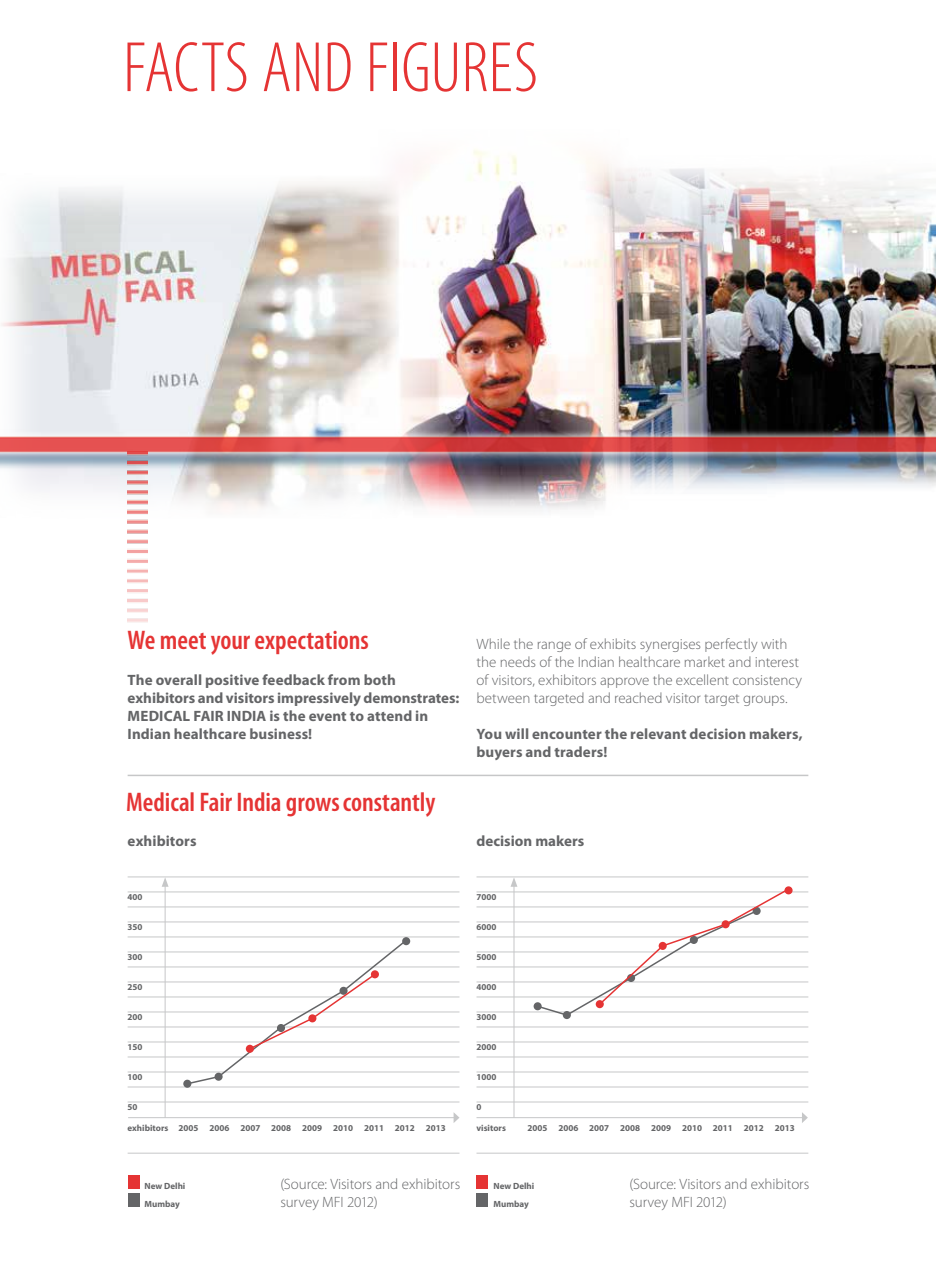
<style>
.page{position:relative;width:936px;height:1276px;background:#fff}
.page>*{position:absolute;margin:0;border:0;box-sizing:border-box;transform-origin:0 0}
.t1{font:300 condensed 72px "Myriad Pro";color:#e53434}
.t2{font:600 condensed 27px "Myriad Pro";color:#e53434}
.t3{font:300 15px/18px "Myriad Pro";letter-spacing:-.005em;color:#646567}
.t4{font:700 15px/18px "Myriad Pro";letter-spacing:.005em;color:#646567}
.t5{font:700 9px/18px "Myriad Pro";color:#646567}
</style>
<div class="page">
<img style="left:14px;top:149px;width:921px;height:84px">
<img style="left:0;top:233px;width:935px;height:339px">
<img style="left:128px;top:451px;width:19px;height:172px">
<div style="left:476px;top:1175px;width:12px;height:13px;background:#e53434"></div>
<div style="left:476px;top:1193px;width:12px;height:13px;background:#646567"></div>
<hr style="left:128px;top:774px;width:680px;height:2px;background:#c6c7c8">
<hr style="left:128px;top:1152px;width:331px;height:1px;background:#c6c7c8">
<hr style="left:476px;top:1152px;width:332px;height:1px;background:#c6c7c8">
<div style="left:128px;top:1175px;width:11px;height:13px;background:#e53434"></div>
<div style="left:128px;top:1193px;width:11px;height:13px;background:#646567"></div>
<hr style="left:476px;top:876px;width:332px;height:1px;background:#c6c7c8">
<hr style="left:476px;top:891px;width:332px;height:1px;background:#c6c7c8">
<hr style="left:476px;top:906px;width:332px;height:1px;background:#c6c7c8">
<hr style="left:476px;top:921px;width:332px;height:1px;background:#c6c7c8">
<hr style="left:476px;top:936px;width:332px;height:1px;background:#c6c7c8">
<hr style="left:476px;top:951px;width:332px;height:1px;background:#c6c7c8">
<hr style="left:476px;top:966px;width:332px;height:1px;background:#c6c7c8">
<hr style="left:476px;top:981px;width:332px;height:1px;background:#c6c7c8">
<hr style="left:476px;top:996px;width:332px;height:1px;background:#c6c7c8">
<hr style="left:476px;top:1011px;width:332px;height:1px;background:#c6c7c8">
<hr style="left:476px;top:1026px;width:332px;height:1px;background:#c6c7c8">
<hr style="left:476px;top:1041px;width:332px;height:1px;background:#c6c7c8">
<hr style="left:476px;top:1056px;width:332px;height:1px;background:#c6c7c8">
<hr style="left:476px;top:1071px;width:332px;height:1px;background:#c6c7c8">
<hr style="left:476px;top:1086px;width:332px;height:1px;background:#c6c7c8">
<hr style="left:476px;top:1101px;width:332px;height:1px;background:#c6c7c8">
<hr style="left:513px;top:884px;width:1px;height:233px;background:#c6c7c8">
<svg style="left:510px;top:877px;width:7px;height:10px"></svg>
<svg style="left:562px;top:1011px;width:9px;height:8px"></svg>
<div style="left:784px;top:886px;width:8px;height:8px;background:#e53434;border-radius:50%"></div>
<svg style="left:535px;top:887px;width:255px;height:129px"></svg>
<hr style="left:128px;top:876px;width:331px;height:1px;background:#c6c7c8">
<hr style="left:128px;top:891px;width:331px;height:1px;background:#c6c7c8">
<hr style="left:128px;top:906px;width:331px;height:1px;background:#c6c7c8">
<hr style="left:128px;top:921px;width:331px;height:1px;background:#c6c7c8">
<hr style="left:128px;top:936px;width:331px;height:1px;background:#c6c7c8">
<hr style="left:128px;top:951px;width:331px;height:1px;background:#c6c7c8">
<hr style="left:128px;top:966px;width:331px;height:1px;background:#c6c7c8">
<hr style="left:128px;top:981px;width:331px;height:1px;background:#c6c7c8">
<hr style="left:128px;top:996px;width:331px;height:1px;background:#c6c7c8">
<hr style="left:128px;top:1011px;width:331px;height:1px;background:#c6c7c8">
<hr style="left:128px;top:1026px;width:331px;height:1px;background:#c6c7c8">
<hr style="left:128px;top:1041px;width:331px;height:1px;background:#c6c7c8">
<hr style="left:128px;top:1056px;width:331px;height:1px;background:#c6c7c8">
<hr style="left:128px;top:1071px;width:331px;height:1px;background:#c6c7c8">
<hr style="left:128px;top:1086px;width:331px;height:1px;background:#c6c7c8">
<hr style="left:128px;top:1101px;width:331px;height:1px;background:#c6c7c8">
<hr style="left:128px;top:1117px;width:326px;height:1px;background:#c6c7c8">
<svg style="left:453px;top:1112px;width:6px;height:11px"></svg>
<hr style="left:476px;top:1117px;width:326px;height:1px;background:#c6c7c8">
<svg style="left:801px;top:1112px;width:6px;height:11px"></svg>
<hr style="left:165px;top:884px;width:1px;height:233px;background:#c6c7c8">
<svg style="left:162px;top:877px;width:6px;height:9px"></svg>
<svg style="left:183px;top:1079px;width:8px;height:8px"></svg>
<div style="left:402px;top:937px;width:8px;height:8px;background:#646567;border-radius:50%"></div>
<svg style="left:185px;top:938px;width:223px;height:147px"></svg>
<div style="left:246px;top:1044px;width:8px;height:8px;background:#e53434;border-radius:50%"></div>
<h1 class="t1" style="left:123px;top:25px;width:416px">FACTS AND FIGURES</h1>
<h2 class="t2" style="left:128px;top:623px;width:243px">We meet your expectations</h2>
<p class="t4" style="left:128px;top:670px;width:333px">The overall positive feedback from both exhibitors and visitors impressively demonstrates:<br>MEDICAL FAIR INDIA is the event to attend in Indian healthcare business!</p>
<h2 class="t2" style="left:126px;top:785px;width:310px">Medical Fair India growsconstantly</h2>
<p class="t3" style="left:476px;top:634px;width:327px">While the range of exhibits synergises perfectly with the needs of the Indian healthcare market and interest of visitors, exhibitors approve the excellent consistency between targeted and reached visitor target groups.</p>
<p class="t4" style="left:476px;top:724px;width:328px">You will encounter the relevant decision makers, buyers and traders!</p>
<p class="t4" style="left:128px;top:832px;width:70px">exhibitors</p>
<p class="t4" style="left:476px;top:832px;width:109px">decision makers</p>
<p class="t5" style="left:128px;top:888px;width:16px">400</p>
<p class="t5" style="left:128px;top:918px;width:16px">350</p>
<p class="t5" style="left:128px;top:948px;width:16px">300</p>
<p class="t5" style="left:128px;top:978px;width:16px">250</p>
<p class="t5" style="left:128px;top:1008px;width:16px">200</p>
<p class="t5" style="left:128px;top:1038px;width:16px">150</p>
<p class="t5" style="left:128px;top:1068px;width:16px">100</p>
<p class="t5" style="left:128px;top:1098px;width:11px">50</p>
<p class="t5" style="left:128px;top:1118px;width:320px">exhibitors 2005 2006 2007 2008 2009 2010 2011 2012 2013</p>
<p class="t5" style="left:476px;top:888px;width:21px">7000</p>
<p class="t5" style="left:476px;top:918px;width:21px">6000</p>
<p class="t5" style="left:476px;top:948px;width:21px">5000</p>
<p class="t5" style="left:476px;top:978px;width:21px">4000</p>
<p class="t5" style="left:476px;top:1008px;width:21px">3000</p>
<p class="t5" style="left:476px;top:1038px;width:21px">2000</p>
<p class="t5" style="left:476px;top:1068px;width:21px">1000</p>
<p class="t5" style="left:476px;top:1098px;width:6px">0</p>
<p class="t5" style="left:476px;top:1118px;width:31px">visitors</p>
<p class="t5" style="left:527px;top:1118px;width:269px">2005 2006 2007 2008 2009 2010 2011 2012 2013</p>
<p class="t5" style="left:145px;top:1176px;width:42px">New Delhi<br>Mumbay</p>
<p class="t3" style="left:280px;top:1174px;width:181px">(Source: Visitors and exhibitors survey MFI 2012)</p>
<p class="t5" style="left:493px;top:1176px;width:42px">New Delhi<br>Mumbay</p>
<p class="t3" style="left:629px;top:1174px;width:181px">(Source: Visitors and exhibitors survey MFI 2012)</p>
</div>
